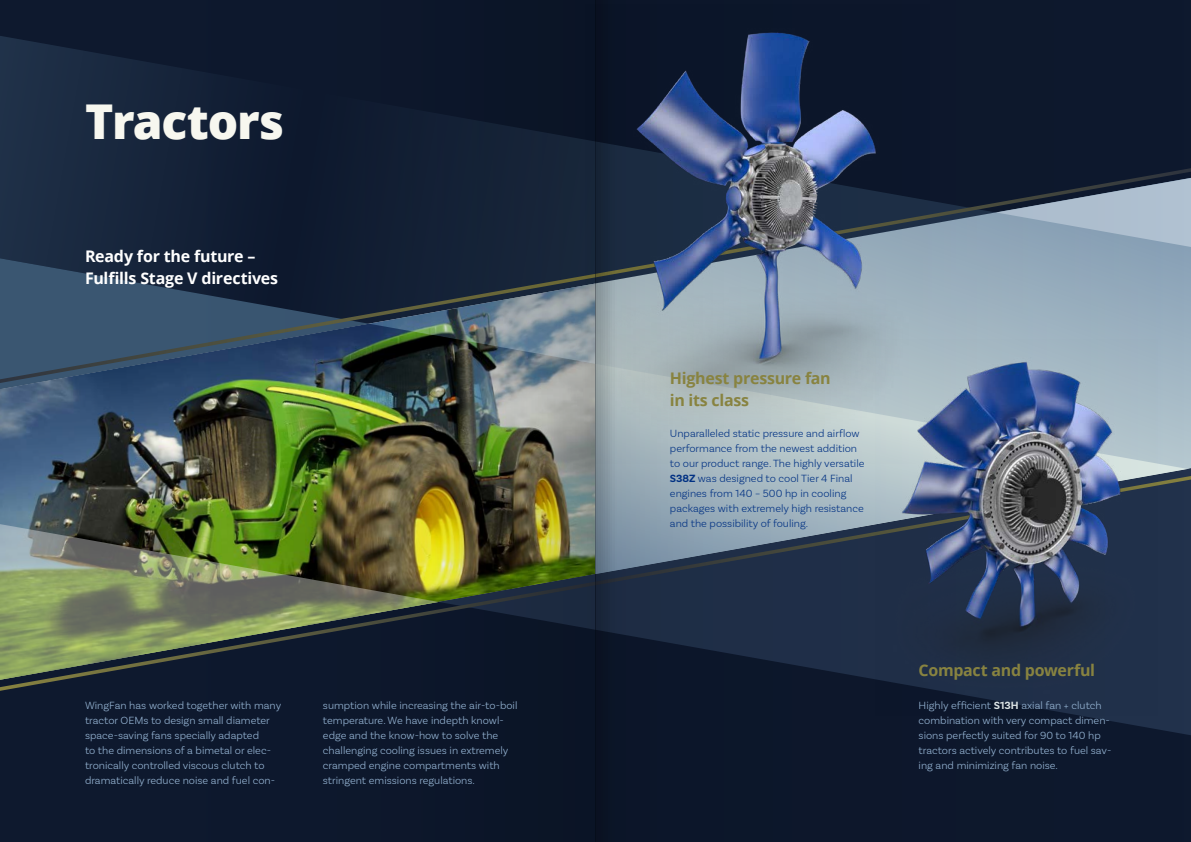
<style>
.page{position:relative;width:1191px;height:842px;background:#fff}
.page>*{position:absolute;margin:0;border:0;box-sizing:border-box;transform-origin:0 0}
.h1_light{font:800 48px "Open Sans";letter-spacing:-.025em;color:#f7f7ef}
.h4_gold{font:700 16px/22.5px "Open Sans";letter-spacing:-.02em;color:#888340}
.h3_light{font:700 16px/22.5px "Open Sans";letter-spacing:-.015em;color:#fff}
.p_light{font:300 11px/15px "Basic Sans";color:#98b7d6}
.p_dark{font:300 11px/15px "Basic Sans";color:#013183}
.s1{font-weight:700}
.s2{font-weight:700;color:#dbe3e5}
</style>
<div class="page">
<img style="left:0;top:0;width:595px;height:842px">
<svg style="left:595px;top:0;width:596px;height:842px;background:#344255"></svg>
<img style="left:875px;top:339px;width:282px;height:376px">
<img style="left:585px;top:4px;width:345px;height:459px">
<p class="h1_light" style="left:85px;top:85px;width:200px">Tractors</p>
<p class="h3_light" style="left:85px;top:244px;width:195px">Ready for the future –<br>Fulfills Stage V directives</p>
<p class="h4_gold" style="left:670px;top:366px;width:162px">Highest pressure fan in its class</p>
<p class="p_dark" style="left:670px;top:426px;width:196px">Unparalleled static pressure and airflow performance from the newest addition to our product range. The highly versatile <span class="s1">S38Z</span> was designed to cool Tier 4 Final engines from 140 – 500 hp in cooling packages with extremely high resistance and the possibility of fouling.</p>
<p class="h4_gold" style="left:918px;top:659px;width:178px">Compact and powerful</p>
<p class="p_light" style="left:85px;top:697px;width:198px">WingFan has worked together with many tractor OEMs to design small diameter space-saving fans specially adapted<br>to the dimensions of a bimetal or elec&shy;tronically controlled viscous clutch to dramatically reduce noise and fuel con-</p>
<p class="p_light" style="left:323px;top:697px;width:196px">sumption while increasing the air-to-boil temperature. We have indepth knowl&shy;edge and the know-how to solve the challenging cooling issues in extremely cramped engine compartments with stringent emissions regulations.</p>
<p class="p_light" style="left:918px;top:697px;width:194px">Highly efficient <span class="s2">S13H</span> axial fan + clutch combination with very compact dimen&shy;sions perfectly suited for 90 to 140 hp tractors actively contributes to fuel sav&shy;ing and minimizing fan noise.</p>
</div>
